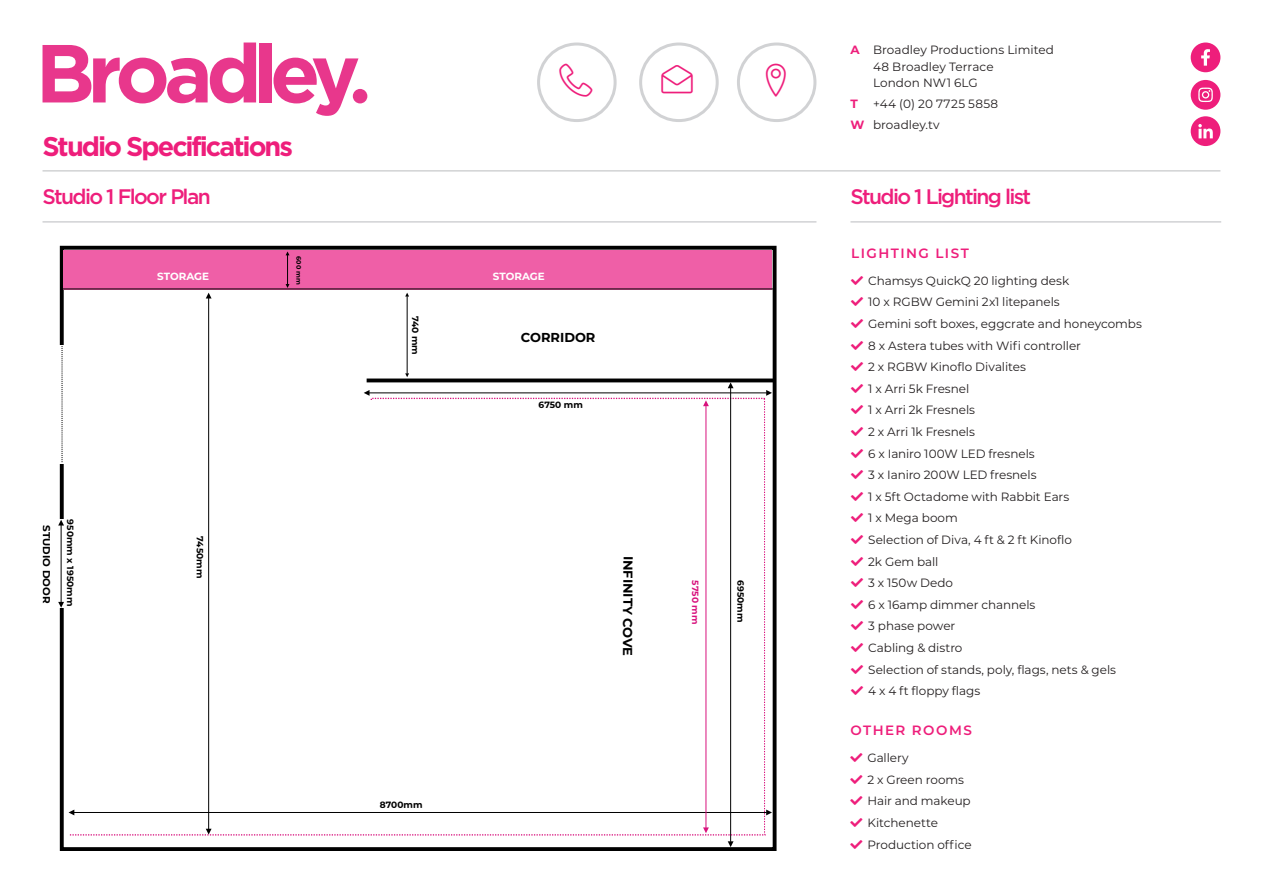
<style>
.page{position:relative;width:1263px;height:893px;background:#fff}
.page>*{position:absolute;margin:0;border:0;box-sizing:border-box;transform-origin:0 0}
.head{font:700 27px "Gotham";letter-spacing:-.075em;color:#ee1e7b}
.head-2{font:500 21px "Gotham";letter-spacing:-.08em;color:#ee1e7b}
.body{font:600 13.5px "Montserrat";letter-spacing:.11em;color:#ee1e7b}
.t1{font:700 12.9px "Montserrat";letter-spacing:-.01em;color:#000}
.t2{font:12px/16.5px "Montserrat";letter-spacing:-.005em;color:#231f20}
.t3{font:12px "Montserrat";letter-spacing:.03em;color:#231f20}
.t4{font:700 12px "Montserrat";color:#ee1e7b}
.t5{font:700 10.35px "Montserrat";letter-spacing:-.01em;color:#fff}
.t6{font:700 10.35px "Montserrat";letter-spacing:-.005em;color:#000}
.t7{font:700 9px "Montserrat";color:#000}
.t8{font:700 9px "Montserrat";letter-spacing:-.005em;color:#d8127d}
.t9{font:700 6.45px "Montserrat";color:#000}
.s1{font-weight:700;color:#ee1e7b}
</style>
<div class="page">
<div style="left:60px;top:246px;width:716px;height:604px;border:4px solid #000"></div>
<div style="left:63px;top:250px;width:709px;height:39px;background:#ef5fa7"></div>
<hr style="left:74px;top:812px;width:693px;height:1px;background:#000">
<svg style="left:766px;top:809px;width:6px;height:6px"></svg>
<svg style="left:69px;top:810px;width:5px;height:5px"></svg>
<svg style="left:367px;top:378px;width:408px;height:4px;background:#212121"></svg>
<hr style="left:730px;top:388px;width:1px;height:454px;background:#000">
<svg style="left:728px;top:841px;width:5px;height:6px"></svg>
<svg style="left:728px;top:382px;width:5px;height:6px"></svg>
<hr style="left:407px;top:296px;width:1px;height:78px;background:#000">
<svg style="left:405px;top:373px;width:4px;height:4px"></svg>
<svg style="left:405px;top:293px;width:4px;height:4px"></svg>
<hr style="left:369px;top:392px;width:398px;height:1px;background:#000">
<svg style="left:766px;top:390px;width:6px;height:6px"></svg>
<svg style="left:364px;top:390px;width:5px;height:6px"></svg>
<hr style="left:705px;top:406px;width:1px;height:422px;background:#d8127d">
<svg style="left:703px;top:400px;width:6px;height:6px"></svg>
<div style="left:51px;top:520px;width:18px;height:88px;background:#fff"></div>
<div style="left:51px;top:345px;width:18px;height:119px;background:#fff"></div>
<svg style="left:62px;top:346px;width:1px;height:117px"></svg>
<hr style="left:61px;top:525px;width:1px;height:77px;background:#000">
<svg style="left:58px;top:602px;width:6px;height:6px"></svg>
<svg style="left:58px;top:520px;width:6px;height:5px"></svg>
<svg style="left:286px;top:251px;width:3px;height:37px"></svg>
<hr style="left:63px;top:288px;width:711px;height:1px;background:#000">
<hr style="left:208px;top:298px;width:1px;height:531px;background:#000">
<svg style="left:206px;top:293px;width:6px;height:5px"></svg>
<svg style="left:70px;top:827px;width:696px;height:8px"></svg>
<svg style="left:43px;top:43px;width:213px;height:60px"></svg>
<div style="left:259px;top:43px;width:12px;height:59px;background:#e8378c"></div>
<svg style="left:273px;top:58px;width:85px;height:58px"></svg>
<div style="left:353px;top:89px;width:14px;height:14px;background:#e8378c;border-radius:50%"></div>
<div style="left:737px;top:43px;width:79px;height:79px;border:3px solid #d1d2d4;border-radius:50%"></div>
<div style="left:639px;top:43px;width:80px;height:79px;border:3px solid #d1d2d4;border-radius:50%"></div>
<div style="left:537px;top:43px;width:80px;height:79px;border:3px solid #d1d2d4;border-radius:50%"></div>
<div style="left:1191px;top:80px;width:29px;height:30px;background:#ee1e7b;border-radius:50%"></div>
<svg style="left:1198px;top:88px;width:15px;height:14px"></svg>
<div style="left:1191px;top:116px;width:29px;height:30px;background:#ee1e7b;border-radius:50%"></div>
<svg style="left:1198px;top:124px;width:15px;height:14px"></svg>
<div style="left:1191px;top:43px;width:29px;height:29px;background:#ee1e7b;border-radius:50%"></div>
<svg style="left:1201px;top:49px;width:9px;height:17px"></svg>
<hr style="left:43px;top:170px;width:1177px;height:2px;background:#d1d2d4">
<hr style="left:43px;top:221px;width:773px;height:2px;background:#d1d2d4">
<hr style="left:850px;top:221px;width:371px;height:2px;background:#d1d2d4">
<p class="head" style="left:43px;top:130px;width:252px">Studio Specifications</p>
<p class="head-2" style="left:43px;top:184px;width:170px">Studio 1 Floor Plan</p>
<p class="t9" style="left:304px;top:256px;width:30px;rotate:90deg">600 mm</p>
<p class="t5" style="left:157px;top:269px;width:54px">STORAGE</p>
<p class="t5" style="left:493px;top:269px;width:54px">STORAGE</p>
<p class="t7" style="left:422px;top:316px;width:41px;rotate:90deg">740 mm</p>
<p class="t1" style="left:521px;top:328px;width:76px">CORRIDOR</p>
<p class="t7" style="left:538px;top:398px;width:46px;rotate:-1deg">6750 mm</p>
<p class="t6" style="left:54px;top:525px;width:80px;rotate:90deg">STUDIO DOOR</p>
<p class="t7" style="left:77px;top:519px;width:88px;rotate:90deg">950mm x 1950mm</p>
<p class="t7" style="left:206px;top:536px;width:43px;rotate:90deg">7450mm</p>
<p class="t1" style="left:637px;top:556px;width:102px;rotate:90deg">INFINITY COVE</p>
<p class="t7" style="left:380px;top:799px;width:44px;rotate:-1deg">8700mm</p>
<p class="t8" style="left:702px;top:580px;width:45px;rotate:90deg">5750 mm</p>
<p class="t7" style="left:747px;top:580px;width:44px;rotate:90deg">6950mm</p>
<p class="t2" style="left:873px;top:41px;width:183px;text-indent:-22px"><span class="s1">A</span> Broadley Productions Limited<br>48 Broadley Terrace<br>London NW1 6LG</p>
<p class="t4" style="left:850px;top:95px;width:9px">T</p>
<p class="t3" style="left:873px;top:95px;width:127px">+44 (0) 20 7725 5858</p>
<p class="t2" style="left:850px;top:116px;width:91px"><span class="s1">W</span> broadley.tv</p>
<p class="head-2" style="left:850px;top:184px;width:182px">Studio 1 Lighting list</p>
<p class="body" style="left:851px;top:243px;width:119px">LIGHTING LIST</p>
<p class="t2" style="left:868px;top:272px;width:202px">Chamsys QuickQ 20 lighting desk</p>
<p class="t2" style="left:868px;top:293px;width:193px">10 x RGBW Gemini 2x1 litepanels</p>
<p class="t2" style="left:868px;top:315px;width:275px">Gemini soft boxes, eggcrate and honeycombs</p>
<p class="t2" style="left:868px;top:337px;width:214px">8 x Astera tubes with Wifi controller</p>
<p class="t2" style="left:868px;top:358px;width:159px">2 x RGBW Kinoflo Divalites</p>
<p class="t2" style="left:868px;top:380px;width:103px">1 x Arri 5k Fresnel</p>
<p class="t2" style="left:868px;top:401px;width:108px">1 x Arri 2k Fresnels</p>
<p class="t2" style="left:868px;top:423px;width:108px">2 x Arri 1k Fresnels</p>
<p class="t2" style="left:868px;top:445px;width:168px">6 x Ianiro 100W LED fresnels</p>
<p class="t2" style="left:868px;top:466px;width:170px">3 x Ianiro 200W LED fresnels</p>
<p class="t2" style="left:868px;top:488px;width:203px">1 x 5ft Octadome with Rabbit Ears</p>
<p class="t2" style="left:868px;top:509px;width:91px">1 x Mega boom</p>
<p class="t2" style="left:868px;top:531px;width:205px">Selection of Diva, 4 ft &amp; 2 ft Kinoflo</p>
<p class="t2" style="left:868px;top:553px;width:72px">2k Gem ball</p>
<p class="t2" style="left:868px;top:574px;width:86px">3 x 150w Dedo</p>
<p class="t2" style="left:868px;top:596px;width:169px">6 x 16amp dimmer channels</p>
<p class="t2" style="left:868px;top:617px;width:89px">3 phase power</p>
<p class="t2" style="left:868px;top:639px;width:96px">Cabling &amp; distro</p>
<p class="t2" style="left:868px;top:661px;width:249px">Selection of stands, poly, flags, nets &amp; gels</p>
<p class="t2" style="left:868px;top:682px;width:114px">4 x 4 ft floppy flags</p>
<p class="body" style="left:850px;top:720px;width:123px">OTHER ROOMS</p>
<p class="t2" style="left:867px;top:749px;width:43px">Gallery</p>
<p class="t2" style="left:867px;top:771px;width:98px">2 x Green rooms</p>
<p class="t2" style="left:867px;top:792px;width:105px">Hair and makeup</p>
<p class="t2" style="left:867px;top:814px;width:72px">Kitchenette</p>
<p class="t2" style="left:867px;top:836px;width:106px">Production office</p>
</div>
